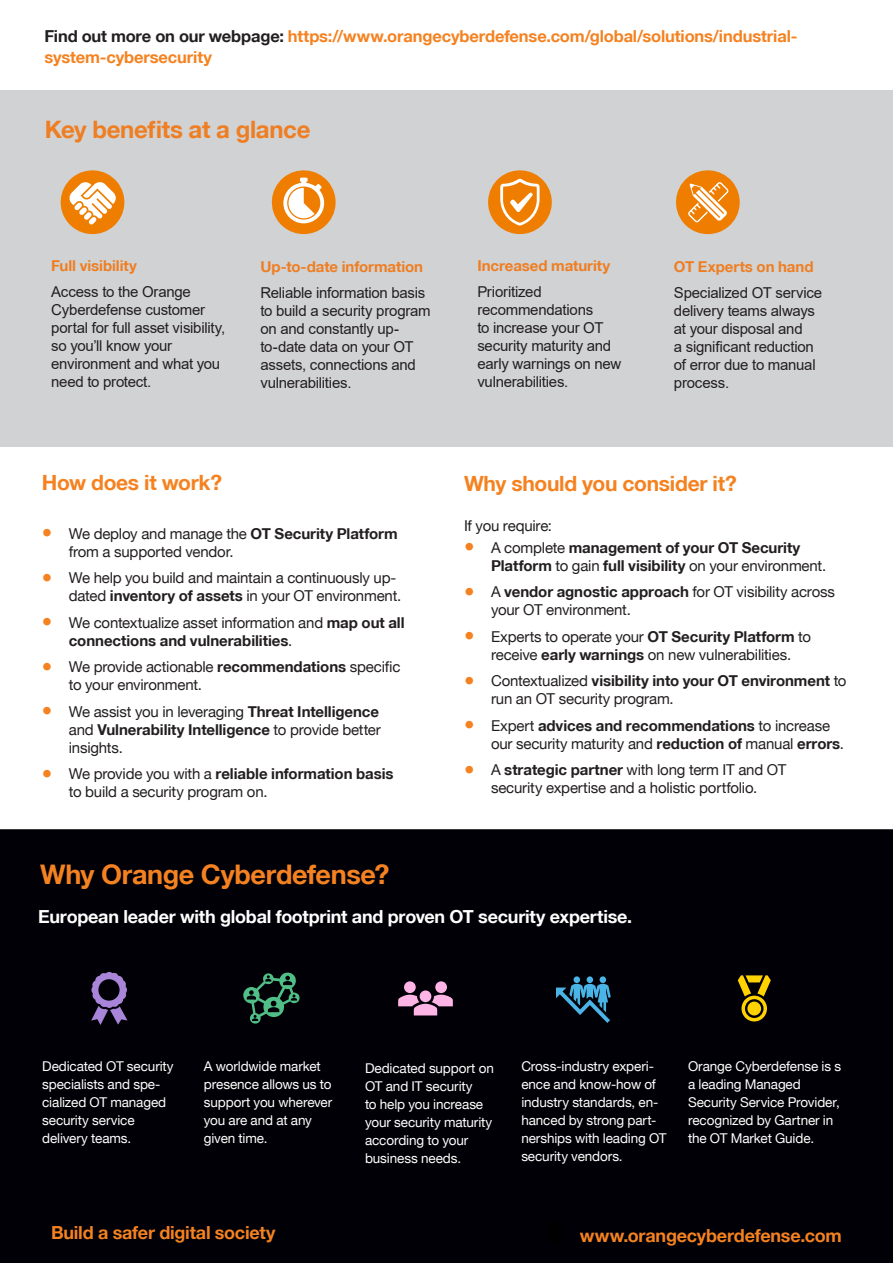
<style>
.page{position:relative;width:893px;height:1263px;background:#fff}
.page>*{position:absolute;margin:0;border:0;box-sizing:border-box;transform-origin:0 0}
.H2_orange{font:700 27px "Helvetica Neue";letter-spacing:-.015em;color:#f58220}
.H2_black{font:700 24px "Helvetica Neue";letter-spacing:-.015em;color:#ef7e22}
.H2_orange-2{font:700 21px "Helvetica Neue";letter-spacing:-.015em;color:#f58220}
.H2_white{font:700 18px "Helvetica Neue";letter-spacing:-.015em;color:#fff}
.t1{font:700 18px "Helvetica Neue";letter-spacing:-.015em;color:#f58220}
.Introduction_black{font:700 16.5px/21px "Helvetica Neue";letter-spacing:-.01em;color:#f58220}
.H2_orange-3{font:15px/18px "Helvetica Neue";letter-spacing:-.015em;color:#231f20}
.Body{font:15px/18px "Arial";letter-spacing:-.015em;color:#231f20}
.t2{font:700 15px/18px "Helvetica Neue";letter-spacing:-.005em;color:#231f20}
.Body_Highlight{font:700 15px "Helvetica Neue";letter-spacing:-.005em;color:#ef7e22}
.Body-2{font:700 15px "Helvetica Neue";letter-spacing:-.005em;color:#ef7e22}
.H2_orange-4{font:13.5px/18px "Helvetica Neue";letter-spacing:-.01em;color:#fff}
.s1{color:#231f20}
.s2{font-size:21px;color:#f58220}
.s3{font-weight:700}
.s4{font-weight:400;font-size:21px;color:#f58220}
.s5{font-weight:400}
</style>
<div class="page">
<div style="left:0;top:1203px;width:893px;height:60px;background:#000006"></div>
<div style="left:0;top:90px;width:893px;height:356px;background:#d1d2d4"></div>
<svg style="left:271px;top:170px;width:65px;height:65px"></svg>
<svg style="left:488px;top:170px;width:64px;height:64px"></svg>
<svg style="left:676px;top:170px;width:64px;height:65px"></svg>
<svg style="left:60px;top:170px;width:65px;height:64px"></svg>
<div style="left:0;top:829px;width:893px;height:374px;background:#000006"></div>
<div style="left:600px;top:976px;width:6px;height:7px;background:#4bb4e6;border-radius:50%"></div>
<svg style="left:556px;top:983px;width:55px;height:40px"></svg>
<div style="left:574px;top:976px;width:6px;height:7px;background:#4bb4e6;border-radius:50%"></div>
<div style="left:587px;top:976px;width:6px;height:7px;background:#4bb4e6;border-radius:50%"></div>
<svg style="left:243px;top:971px;width:57px;height:53px"></svg>
<div style="left:404px;top:981px;width:12px;height:12px;background:#ffb4e6;border-radius:50%"></div>
<div style="left:435px;top:981px;width:12px;height:12px;background:#ffb4e6;border-radius:50%"></div>
<div style="left:420px;top:990px;width:11px;height:12px;background:#ffb4e6;border-radius:50%"></div>
<svg style="left:398px;top:995px;width:55px;height:20px"></svg>
<svg style="left:91px;top:972px;width:36px;height:53px"></svg>
<svg style="left:738px;top:975px;width:33px;height:46px"></svg>
<p class="Introduction_black" style="left:44px;top:26px;width:754px"><span class="s1">Find out more on our webpage:</span> https://www.orangecyberdefense.com/global/solutions/industrial&shy;system-cybersecurity</p>
<p class="H2_black" style="left:45px;top:115px;width:267px">Key benefits at a glance</p>
<p class="Body-2" style="left:51px;top:256px;width:87px">Full visibility</p>
<p class="Body" style="left:51px;top:283px;width:175px">Access to the Orange<br>Cyberdefense customer portal for full asset visibility, so you’ll know your environment and what you need to protect.</p>
<p class="Body_Highlight" style="left:260px;top:257px;width:164px">Up-to-date information</p>
<p class="Body" style="left:260px;top:284px;width:172px">Reliable information basis to build a security program on and constantly up&shy;to-date data on your OT assets, connections and vulnerabilities.</p>
<p class="H2_orange-2" style="left:42px;top:470px;width:182px">How does it work?</p>
<p class="H2_orange-3" style="left:69px;top:524px;width:330px;text-indent:-27px"><span class="s2">•</span> We deploy and manage the <span class="s3">OT Security Platform </span>from a supported vendor.</p>
<p class="H2_orange-3" style="left:69px;top:569px;width:334px;text-indent:-27px"><span class="s2">•</span> We help you build and maintain a continuously up&shy;dated <span class="s3">inventory of assets</span> in your OT environment.</p>
<p class="t2" style="left:69px;top:613px;width:337px;text-indent:-27px"><span class="s4">•</span> <span class="s5">We contextualize asset information and</span> map out all connections and vulnerabilities<span class="s5">.</span></p>
<p class="H2_orange-3" style="left:69px;top:658px;width:333px;text-indent:-27px"><span class="s2">•</span> We provide actionable <span class="s3">recommendations</span> specific to your environment.</p>
<p class="H2_orange-3" style="left:69px;top:702px;width:314px;text-indent:-27px"><span class="s2">•</span> We assist you in leveraging <span class="s3">Threat Intelligence </span>and <span class="s3">Vulnerability Intelligence</span> to provide better insights.</p>
<p class="H2_orange-3" style="left:69px;top:765px;width:326px;text-indent:-27px"><span class="s2">•</span> We provide you with a <span class="s3">reliable information basis </span>to build a security program on.</p>
<p class="H2_orange" style="left:40px;top:858px;width:351px">Why Orange Cyberdefense?</p>
<p class="Body-2" style="left:477px;top:256px;width:134px">Increased maturity</p>
<p class="Body" style="left:477px;top:283px;width:145px">Prioritized recommendations<br>to increase your OT security maturity and early warnings on new vulnerabilities.</p>
<p class="Body_Highlight" style="left:674px;top:257px;width:141px">OT Experts on hand</p>
<p class="Body" style="left:674px;top:284px;width:150px">Specialized OT service delivery teams always at your disposal and<br>a significant reduction of error due to manual process.</p>
<p class="H2_orange-2" style="left:464px;top:470px;width:274px">Why should you consider it?</p>
<p class="H2_orange-3" style="left:464px;top:516px;width:90px">If you require:</p>
<p class="t2" style="left:491px;top:538px;width:337px;text-indent:-27px"><span class="s4">•</span> <span class="s5">A complete</span> management of your OT Security<br>Platform <span class="s5">to gain</span> full visibility <span class="s5">on your environment.</span></p>
<p class="H2_orange-3" style="left:491px;top:583px;width:346px;text-indent:-27px"><span class="s2">•</span> A <span class="s3">vendor agnostic approach</span> for OT visibility across your OT environment.</p>
<p class="H2_orange-3" style="left:464px;top:627px;width:349px;text-align:center"><span class="s2">•</span> Experts to operate your <span class="s3">OT Security Platform</span> to receive <span class="s3">early warnings</span> on new vulnerabilities.</p>
<p class="H2_orange-3" style="left:491px;top:672px;width:357px;text-indent:-27px"><span class="s2">•</span> Contextualized <span class="s3">visibility into your OT environment</span> to run an OT security program.</p>
<p class="H2_orange-3" style="left:491px;top:716px;width:355px;text-indent:-27px"><span class="s2">•</span> Expert <span class="s3">advices and recommendations</span> to increase our security maturity and <span class="s3">reduction of</span> manual <span class="s3">errors</span>.</p>
<p class="H2_orange-3" style="left:464px;top:761px;width:324px;text-align:center"><span class="s2">•</span> A <span class="s3">strategic partner</span> with long term IT and OT security expertise and a holistic portfolio.</p>
<p class="H2_white" style="left:38px;top:905px;width:596px">European leader with global footprint and proven OT security expertise.</p>
<p class="H2_orange-4" style="left:42px;top:1057px;width:133px">Dedicated OT security specialists and spe&shy;cialized OT managed security service delivery teams.</p>
<p class="H2_orange-4" style="left:688px;top:1056px;width:155px">Orange Cyberdefense is s a leading Managed<br>Security Service Provider, recognized by Gartner in the OT Market Guide.</p>
<p class="H2_orange-4" style="left:521px;top:1057px;width:147px">Cross-industry experi&shy;ence and know-how of industry standards, en&shy;hanced by strong part&shy;nerships with leading OT security vendors.</p>
<p class="H2_orange-4" style="left:204px;top:1057px;width:130px">A worldwide market presence allows us to support you wherever you are and at any given time.</p>
<p class="H2_orange-4" style="left:365px;top:1059px;width:130px">Dedicated support on<br>OT and IT security<br>to help you increase your security maturity according to your business needs.</p>
<p class="t1" style="left:51px;top:1221px;width:226px">Build a safer digital society</p>
<p class="t1" style="left:580px;top:1224px;width:263px">www.orangecyberdefense.com</p>
</div>
